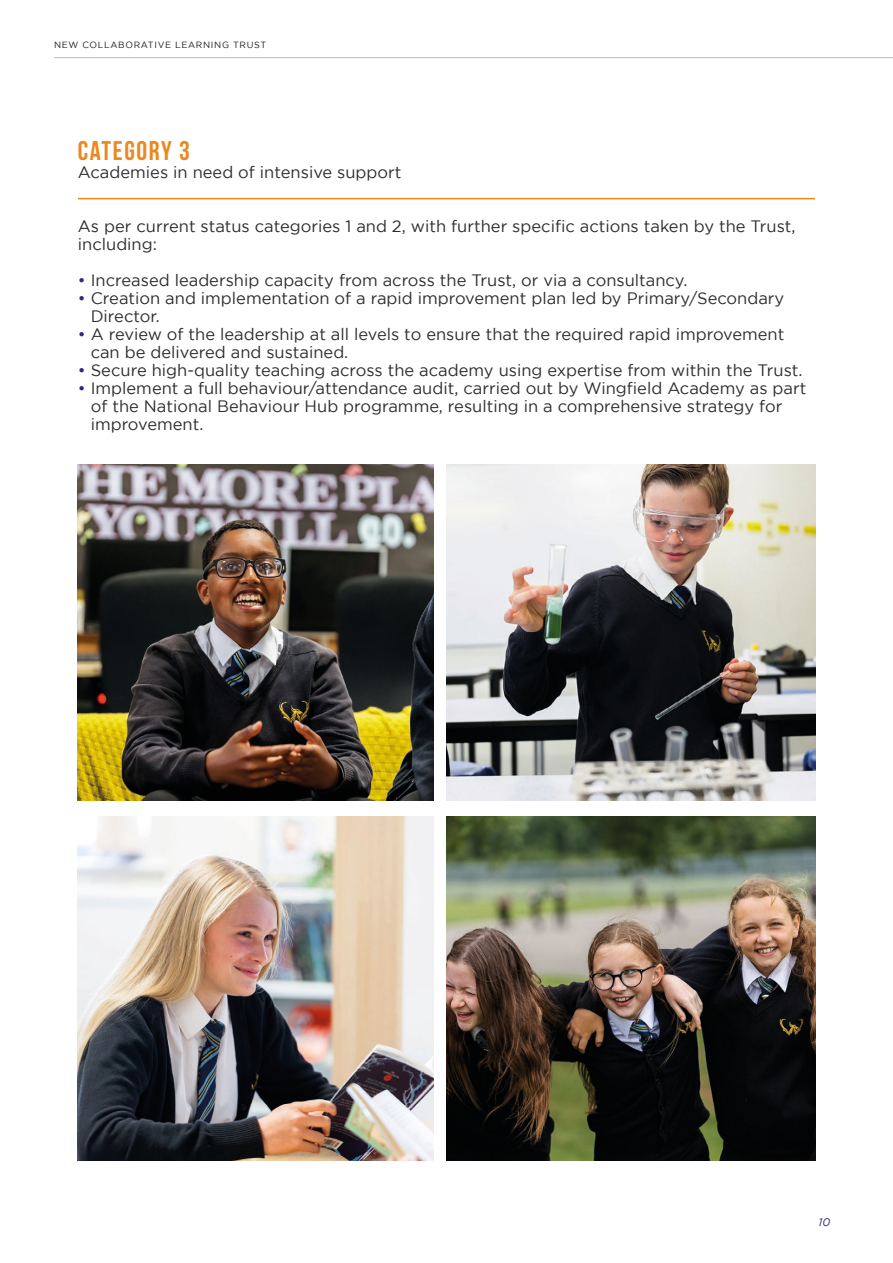
<style>
.page{position:relative;width:893px;height:1263px;background:#fff}
.page>*{position:absolute;margin:0;border:0;box-sizing:border-box;transform-origin:0 0}
.t1{font:700 27px "Bebas Neue";letter-spacing:.06em;color:#eb8820}
.t2{font:16.5px/18px "Gotham";color:#2e2d2c}
.t3{font:italic 10.95px "Gotham";color:#312783}
.t4{font:9px "Gotham";letter-spacing:.075em;color:#1d1d1b}
.s1{color:#312783}
</style>
<div class="page">
<hr style="left:54px;top:57px;width:839px;height:1px;background:#bdb5db">
<img style="left:78px;top:464px;width:356px;height:336px">
<hr style="left:78px;top:198px;width:737px;height:1px;background:#eb8820">
<img style="left:446px;top:816px;width:369px;height:345px">
<img style="left:446px;top:464px;width:369px;height:336px">
<img style="left:78px;top:816px;width:356px;height:345px">
<p class="t4" style="left:54px;top:39px;width:214px">NEW COLLABORATIVE LEARNING TRUST</p>
<p class="t1" style="left:78px;top:136px;width:113px">CATEGORY 3</p>
<p class="t2" style="left:78px;top:163px;width:325px">Academies in need of intensive support</p>
<p class="t2" style="left:78px;top:217px;width:719px">As per current status categories 1 and 2, with further specific actions taken by the Trust, including:</p>
<p class="t2" style="left:78px;top:271px;width:611px"><span class="s1">•</span> Increased leadership capacity from across the Trust, or via a consultancy.</p>
<p class="t2" style="left:78px;top:289px;width:708px"><span class="s1">•</span> Creation and implementation of a rapid improvement plan led by Primary/Secondary</p>
<p class="t2" style="left:91px;top:307px;width:71px">Director.</p>
<p class="t2" style="left:78px;top:325px;width:708px"><span class="s1">•</span> A review of the leadership at all levels to ensure that the required rapid improvement</p>
<p class="t2" style="left:91px;top:343px;width:259px">can be delivered and sustained.</p>
<p class="t2" style="left:78px;top:361px;width:726px"><span class="s1">•</span> Secure high-quality teaching across the academy using expertise from within the Trust.</p>
<p class="t2" style="left:78px;top:379px;width:730px"><span class="s1">•</span> Implement a full behaviour/attendance audit, carried out by Wingfield Academy as part</p>
<p class="t2" style="left:91px;top:397px;width:693px">of the National Behaviour Hub programme, resulting in a comprehensive strategy for improvement.</p>
<p class="t3" style="left:818px;top:1215px;width:13px">10</p>
</div>
